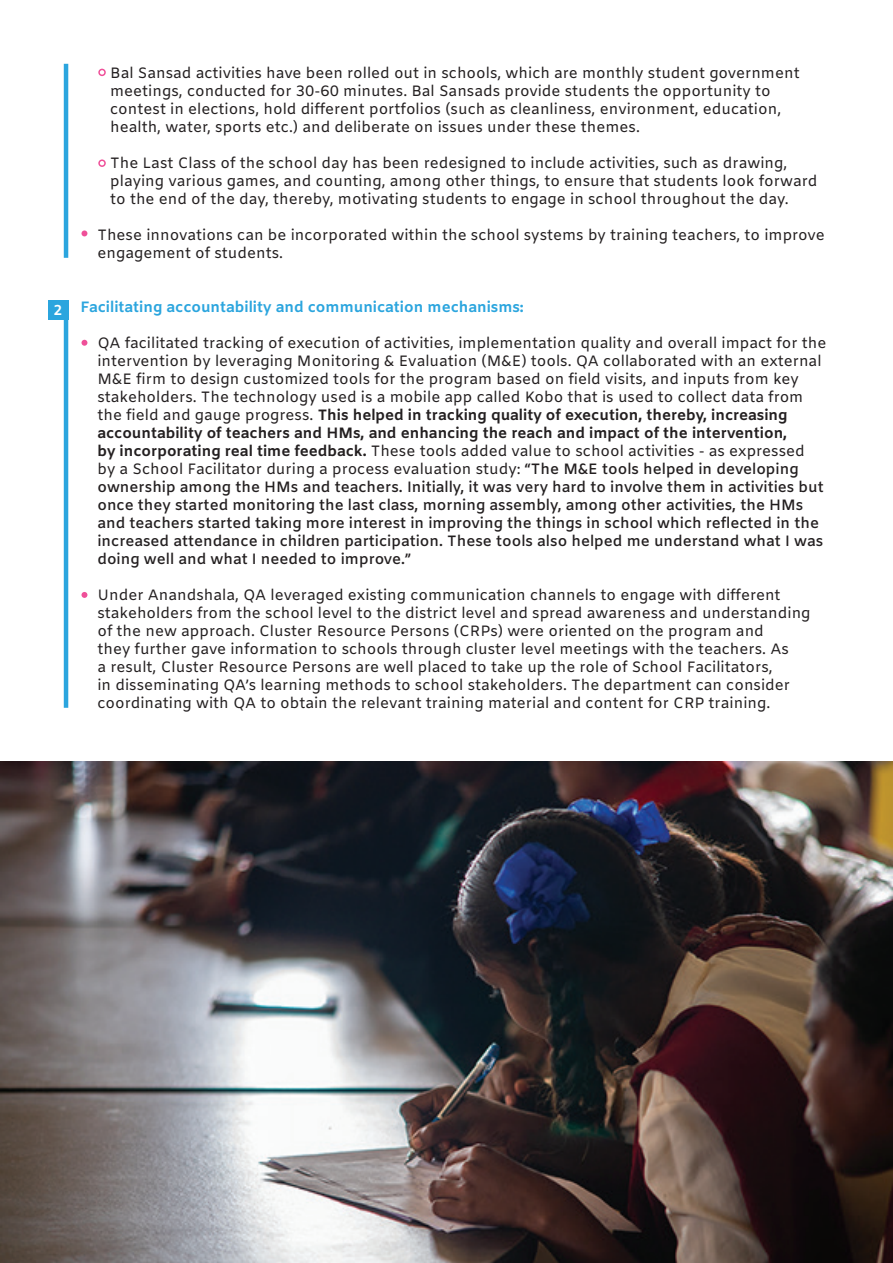
<style>
.page{position:relative;width:893px;height:1263px;background:#fff}
.page>*{position:absolute;margin:0;border:0;box-sizing:border-box;transform-origin:0 0}
.t1{font:15px/18px "Amiko";color:#231f20}
.t2{font:700 15px "Amiko";color:#2ba5de}
.t3{font:700 14.4px "Amiko";color:#fff}
.s1{font-weight:700}
.s2{font-weight:600}
</style>
<div class="page">
<div style="left:48px;top:300px;width:20px;height:20px;background:#2ba5de"></div>
<hr style="left:64px;top:300px;width:4px;height:408px;background:#2ba5de">
<div style="left:98px;top:69px;width:8px;height:7px;border:2px solid #ef5099;border-radius:50%"></div>
<div style="left:98px;top:159px;width:8px;height:8px;border:2px solid #ef5099;border-radius:50%"></div>
<svg style="left:81px;top:230px;width:6px;height:6px"></svg>
<svg style="left:81px;top:340px;width:6px;height:6px"></svg>
<svg style="left:81px;top:592px;width:6px;height:6px"></svg>
<hr style="left:64px;top:64px;width:4px;height:194px;background:#2ba5de">
<img style="left:0;top:761px;width:893px;height:502px">
<p class="t3" style="left:54px;top:301px;width:10px">2</p>
<p class="t1" style="left:110px;top:65px;width:691px">Bal Sansad activities have been rolled out in schools, which are monthly student government meetings, conducted for 30-60 minutes. Bal Sansads provide students the opportunity to contest in elections, hold different portfolios (such as cleanliness, environment, education, health, water, sports etc.) and deliberate on issues under these themes.</p>
<p class="t1" style="left:110px;top:155px;width:709px">The Last Class of the school day has been redesigned to include activities, such as drawing, playing various games, and counting, among other things, to ensure that students look forward to the end of the day, thereby, motivating students to engage in school throughout the day.</p>
<p class="t1" style="left:97px;top:227px;width:729px">These innovations can be incorporated within the school systems by training teachers, to improve engagement of students.</p>
<p class="t2" style="left:80px;top:298px;width:445px">Facilitating accountability and communication mechanisms:</p>
<p class="t1" style="left:97px;top:335px;width:730px">QA facilitated tracking of execution of activities, implementation quality and overall impact for the intervention by leveraging Monitoring &amp; Evaluation (M&amp;E) tools. QA collaborated with an external M&amp;E firm to design customized tools for the program based on field visits, and inputs from key stakeholders. The technology used is a mobile app called Kobo that is used to collect data from the field and gauge progress. <span class="s1">This helped in tracking quality of execution, thereby, increasing accountability of teachers and HMs, and enhancing the reach and impact of the intervention,<br>by incorporating real time feedback.</span> These tools added value to school activities - as expressed by a School Facilitator during a process evaluation study: <span class="s2">“The M&amp;E tools helped in developing ownership among the HMs and teachers. Initially, it was very hard to involve them in activities but once they started monitoring the last class, morning assembly, among other activities, the HMs and teachers started taking more interest in improving the things in school which reflected in the increased attendance in children participation. These tools also helped me understand what I was doing well and what I needed to improve.”</span></p>
<p class="t1" style="left:97px;top:587px;width:715px">Under Anandshala, QA leveraged existing communication channels to engage with different stakeholders from the school level to the district level and spread awareness and understanding of the new approach. Cluster Resource Persons (CRPs) were oriented on the program and<br>they further gave information to schools through cluster level meetings with the teachers. As<br>a result, Cluster Resource Persons are well placed to take up the role of School Facilitators,<br>in disseminating QA’s learning methods to school stakeholders. The department can consider coordinating with QA to obtain the relevant training material and content for CRP training.</p>
</div>
